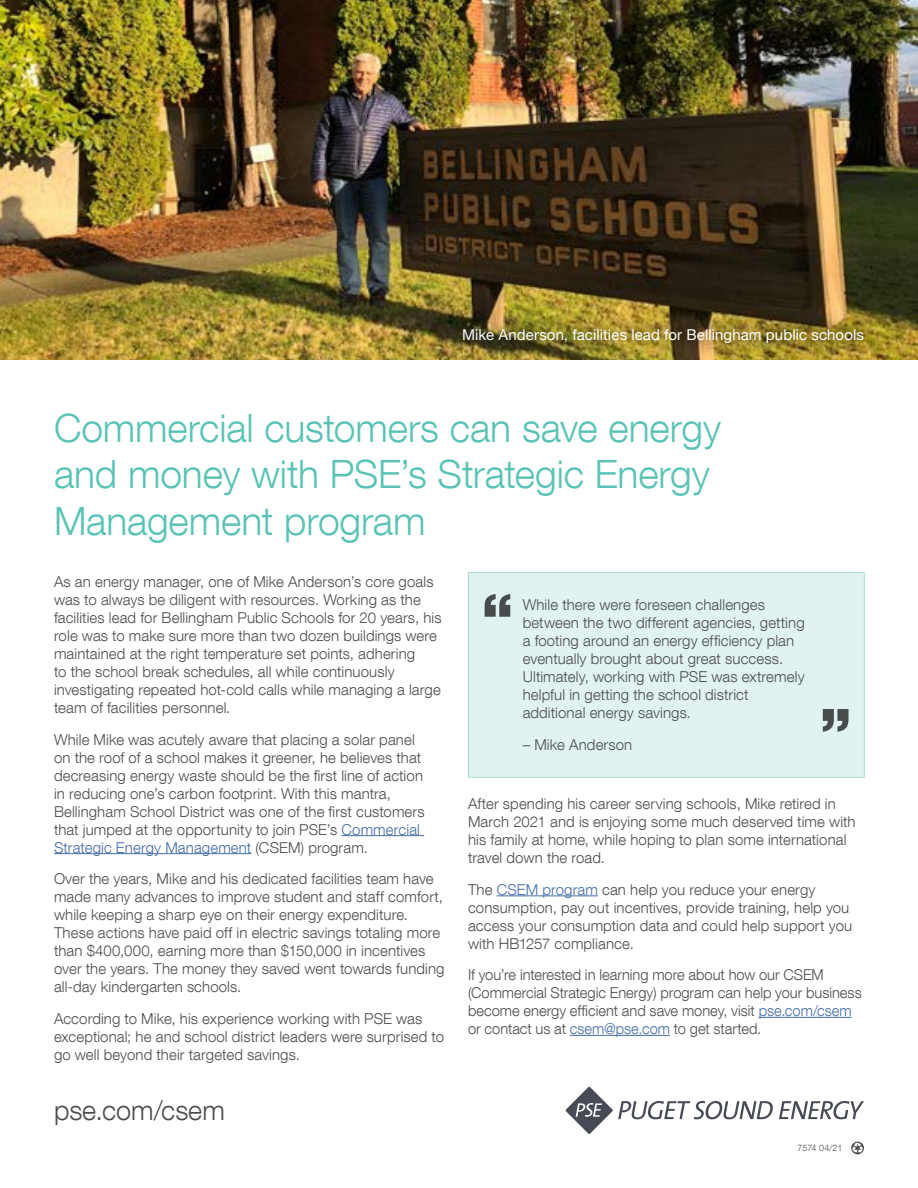
<style>
.page{position:relative;width:918px;height:1188px;background:#fff}
.page>*{position:absolute;margin:0;border:0;box-sizing:border-box;transform-origin:0 0}
.t1{font:900 60px "Helvetica Neue LT Com";color:#000}
.t2{font:300 39px/46.8px "Helvetica Neue LT Com";letter-spacing:-.005em;color:#58c3b4}
.t3{font:300 27px "Helvetica Neue LT Com";color:#4d4d4f}
.t4{font:300 15px/18px "Helvetica Neue LT Com";letter-spacing:.005em;color:#4d4d4f}
.t5{font:15px "Helvetica Neue LT Com";letter-spacing:.005em;color:#fff}
.t6{font:300 9px "Helvetica Neue LT Com";letter-spacing:-.015em;color:#4d4d4f}
.s1{color:#456da9}
</style>
<div class="page">
<svg style="left:779px;top:1101px;width:85px;height:18px"></svg>
<svg style="left:565px;top:1087px;width:208px;height:47px"></svg>
<hr style="left:342px;top:835px;width:82px;height:1px;background:#456da9">
<hr style="left:54px;top:853px;width:197px;height:1px;background:#456da9">
<hr style="left:497px;top:895px;width:101px;height:1px;background:#456da9">
<hr style="left:759px;top:1017px;width:93px;height:1px;background:#456da9">
<hr style="left:570px;top:1035px;width:100px;height:1px;background:#456da9">
<div style="left:468px;top:572px;width:396px;height:205px;background:#e1f3f1"></div>
<svg style="left:851px;top:1142px;width:13px;height:12px"></svg>
<img style="left:0;top:0;width:918px;height:360px">
<img style="left:446px;top:311px;width:434px;height:48px">
<p class="t5" style="left:462px;top:325px;width:403px">Mike Anderson, facilities lead for Bellingham public schools</p>
<h2 class="t2" style="left:54px;top:404px;width:669px">Commercial customers can save energy and money with PSE’s Strategic Energy<br>Management program</h2>
<p class="t4" style="left:54px;top:572px;width:389px">As an energy manager, one of Mike Anderson’s core goals was to always be diligent with resources. Working as the facilities lead for Bellingham Public Schools for 20 years, his role was to make sure more than two dozen buildings were maintained at the right temperature set points, adhering<br>to the school break schedules, all while continuously investigating repeated hot-cold calls while managing a large team of facilities personnel.</p>
<p class="t4" style="left:54px;top:730px;width:372px">While Mike was acutely aware that placing a solar panel on the roof of a school makes it greener, he believes that decreasing energy waste should be the first line of action in reducing one’s carbon footprint. With this mantra, Bellingham School District was one of the first customers that jumped at the opportunity to join PSE’s <span class="s1">Commercial Strategic Energy Management</span> (CSEM) program.</p>
<p class="t4" style="left:54px;top:869px;width:392px">Over the years, Mike and his dedicated facilities team have made many advances to improve student and staff comfort, while keeping a sharp eye on their energy expenditure.<br>These actions have paid off in electric savings totaling more than $400,000, earning more than $150,000 in incentives over the years. The money they saved went towards funding all-day kindergarten schools.</p>
<p class="t4" style="left:54px;top:1009px;width:392px">According to Mike, his experience working with PSE was exceptional; he and school district leaders were surprised to go well beyond their targeted savings.</p>
<h1 class="t1" style="left:482px;top:579px;width:33px">“</h1>
<p class="t4" style="left:523px;top:596px;width:283px">While there were foreseen challenges between the two different agencies, getting a footing around an energy efficiency plan eventually brought about great success.<br>Ultimately, working with PSE was extremely helpful in getting the school district additional energy savings.</p>
<p class="t4" style="left:523px;top:735px;width:111px">– Mike Anderson</p>
<h1 class="t1" style="left:820px;top:694px;width:33px">”</h1>
<p class="t4" style="left:468px;top:795px;width:389px">After spending his career serving schools, Mike retired in March 2021 and is enjoying some much deserved time with his family at home, while hoping to plan some international travel down the road.</p>
<p class="t4" style="left:468px;top:880px;width:386px">The <span class="s1">CSEM program</span> can help you reduce your energy consumption, pay out incentives, provide training, help you access your consumption data and could help support you with HB1257 compliance.</p>
<p class="t4" style="left:468px;top:966px;width:395px">If you’re interested in learning more about how our CSEM (Commercial Strategic Energy) program can help your business become energy efficient and save money, visit <span class="s1">pse.com/csem </span>or contact us at <span class="s1">csem@pse.com</span> to get started.</p>
<h3 class="t3" style="left:54px;top:1094px;width:172px">pse.com/csem</h3>
<p class="t6" style="left:798px;top:1143px;width:46px">7574 04/21</p>
</div>
